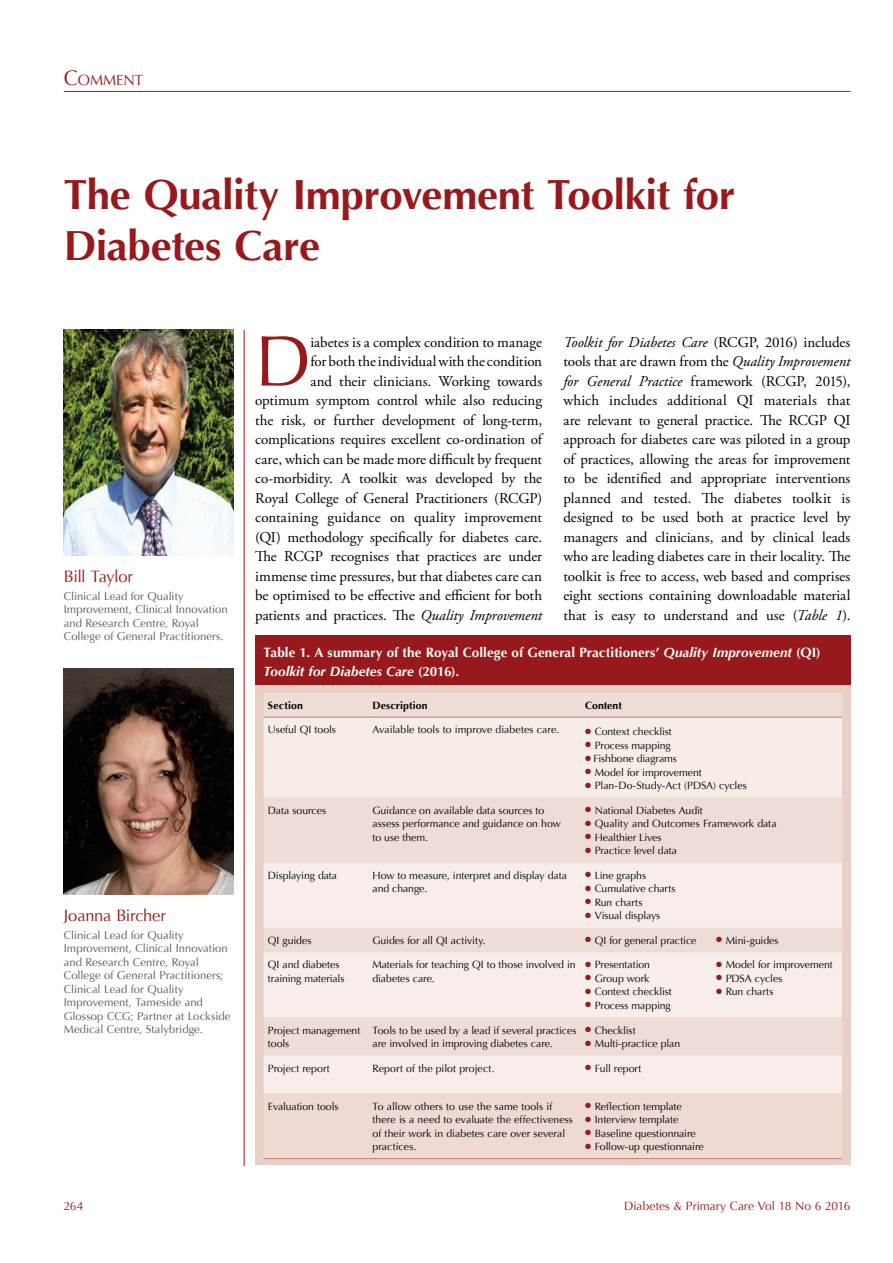
<style>
.page{position:relative;width:893px;height:1263px;background:#fff}
.page>*{position:absolute;margin:0;border:0;box-sizing:border-box;transform-origin:0 0}
.t1{font:72px "Optima";color:#97191c}
.t2{font:700 42px/51px "Optima";letter-spacing:-.01em;color:#97191c}
.t3{font:16.5px "Optima";letter-spacing:-.02em;color:#97191c}
.t4{font:15px/19.5px "Adobe Garamond Pro";color:#000;text-align:right}
.t5{font:14.7px "Optima";color:#97191c}
.t6{font:700 13.5px/19.5px "Optima";letter-spacing:.005em;color:#fff}
.t7{font:12px "Optima";color:#97191c}
.t8{font:11.25px/13.5px "Optima";color:#575756}
.t9{font:10.5px/13.5px "Optima";letter-spacing:-.005em;color:#000}
.t10{font:700 10.5px "Optima";letter-spacing:.015em;color:#000}
.s1{font-size:21px}
.s2{font-style:italic}
.s3{color:#97191c}
</style>
<div class="page">
<hr style="left:64px;top:91px;width:786px;height:1px;background:#97191c">
<hr style="left:244px;top:330px;width:1px;height:836px;background:#97191c">
<img style="left:64px;top:330px;width:170px;height:226px">
<img style="left:64px;top:669px;width:170px;height:226px">
<div style="left:255px;top:684px;width:595px;height:481px;background:#e9d0c6"></div>
<div style="left:264px;top:693px;width:578px;height:24px;background:#eeddd6"></div>
<div style="left:264px;top:718px;width:578px;height:80px;background:#f7ede8"></div>
<div style="left:264px;top:798px;width:578px;height:65px;background:#eeddd6"></div>
<svg style="left:264px;top:863px;width:578px;height:230px;fill:#f7eeeb"></svg>
<div style="left:264px;top:1093px;width:578px;height:65px;background:#eedad3"></div>
<hr style="left:264px;top:717px;width:104px;height:1px;background:#c37e6b">
<hr style="left:368px;top:717px;width:213px;height:1px;background:#c37e6b">
<hr style="left:581px;top:717px;width:131px;height:1px;background:#c37e6b">
<hr style="left:712px;top:717px;width:130px;height:1px;background:#c37e6b">
<hr style="left:264px;top:1158px;width:104px;height:1px;background:#c37e6b">
<hr style="left:368px;top:1158px;width:213px;height:1px;background:#c37e6b">
<hr style="left:581px;top:1158px;width:131px;height:1px;background:#c37e6b">
<hr style="left:712px;top:1158px;width:130px;height:1px;background:#c37e6b">
<div style="left:255px;top:636px;width:595px;height:49px;background:#97191c"></div>
<p class="t5" style="left:64px;top:72px;width:81px"><span class="s1">C</span>OMMENT</p>
<h2 class="t2" style="left:64px;top:170px;width:673px">The Quality Improvement Toolkit for<br>Diabetes Care</h2>
<p class="t3" style="left:64px;top:567px;width:71px">Bill Taylor</p>
<p class="t8" style="left:64px;top:589px;width:165px">Clinical Lead for Quality<br>Improvement, Clinical Innovation and Research Centre, Royal<br>College of General Practitioners.</p>
<p class="t3" style="left:64px;top:906px;width:104px">Joanna Bircher</p>
<p class="t8" style="left:64px;top:928px;width:168px">Clinical Lead for Quality<br>Improvement, Clinical Innovation and Research Centre, Royal<br>College of General Practitioners;<br>Clinical Lead for Quality<br>Improvement, Tameside and<br>Glossop CCG; Partner at Lockside<br>Medical Centre, Stalybridge.</p>
<p class="t4" style="left:255px;top:333px;width:289px">iabetes is a complex condition to manage<br>for both the individual with the condition<br>and their clinicians. Working towards optimum symptom control while also reducing the risk, or further development of long-term, complications requires excellent co-ordination of care, which can be made more difficult by frequent co-morbidity. A toolkit was developed by the Royal College of General Practitioners (RCGP) containing guidance on quality improvement (QI) methodology specifically for diabetes care.<br>The RCGP recognises that practices are under immense time pressures, but that diabetes care can be optimised to be effective and efficient for both patients and practices. The <span class="s2">Quality Improvement</span></p>
<p class="t4" style="left:563px;top:333px;width:289px;text-align:justify"><span class="s2">Toolkit for Diabetes Care</span> (RCGP, 2016) includes tools that are drawn from the <span class="s2">Quality Improvement for General Practice</span> framework (RCGP, 2015), which includes additional QI materials that are relevant to general practice. The RCGP QI approach for diabetes care was piloted in a group of practices, allowing the areas for improvement to be identified and appropriate interventions planned and tested. The diabetes toolkit is designed to be used both at practice level by managers and clinicians, and by clinical leads who are leading diabetes care in their locality. The toolkit is free to access, web based and comprises eight sections containing downloadable material that is easy to understand and use (<span class="s2">Table 1</span>).</p>
<h1 class="t1" style="left:255px;top:319px;width:57px">D</h1>
<p class="t6" style="left:264px;top:642px;width:558px">Table 1. A summary of the Royal College of General Practitioners’ <span class="s2">Quality Improvement</span> (QI)<br><span class="s2">Toolkit for Diabetes Care</span> (2016).</p>
<p class="t10" style="left:268px;top:699px;width:37px">Section</p>
<p class="t10" style="left:372px;top:699px;width:57px">Description</p>
<p class="t10" style="left:585px;top:699px;width:38px">Content</p>
<p class="t9" style="left:268px;top:723px;width:70px">Useful QI tools</p>
<p class="t9" style="left:372px;top:723px;width:188px">Available tools to improve diabetes care.</p>
<p class="t9" style="left:585px;top:725px;width:88px"><span class="s3">●</span> Context checklist</p>
<p class="t9" style="left:585px;top:739px;width:87px"><span class="s3">●</span> Process mapping</p>
<p class="t9" style="left:585px;top:752px;width:93px"><span class="s3">●</span> Fishbone diagrams</p>
<p class="t9" style="left:585px;top:766px;width:118px"><span class="s3">●</span> Model for improvement</p>
<p class="t9" style="left:585px;top:779px;width:163px"><span class="s3">●</span> Plan-Do-Study-Act (PDSA) cycles</p>
<p class="t9" style="left:268px;top:804px;width:60px">Data sources</p>
<p class="t9" style="left:372px;top:804px;width:190px">Guidance on available data sources to assess performance and guidance on how to use them.</p>
<p class="t9" style="left:585px;top:804px;width:119px"><span class="s3">●</span> National Diabetes Audit</p>
<p class="t9" style="left:585px;top:817px;width:193px"><span class="s3">●</span> Quality and Outcomes Framework data</p>
<p class="t9" style="left:585px;top:831px;width:78px"><span class="s3">●</span> Healthier Lives</p>
<p class="t9" style="left:585px;top:844px;width:93px"><span class="s3">●</span> Practice level data</p>
<p class="t9" style="left:268px;top:869px;width:71px">Displaying data</p>
<p class="t9" style="left:372px;top:869px;width:196px">How to measure, interpret and display data and change.</p>
<p class="t9" style="left:585px;top:869px;width:63px"><span class="s3">●</span> Line graphs</p>
<p class="t9" style="left:585px;top:882px;width:92px"><span class="s3">●</span> Cumulative charts</p>
<p class="t9" style="left:585px;top:896px;width:59px"><span class="s3">●</span> Run charts</p>
<p class="t9" style="left:585px;top:909px;width:77px"><span class="s3">●</span> Visual displays</p>
<p class="t9" style="left:268px;top:934px;width:45px">QI guides</p>
<p class="t9" style="left:372px;top:934px;width:115px">Guides for all QI activity.</p>
<p class="t9" style="left:585px;top:934px;width:113px"><span class="s3">●</span> QI for general practice</p>
<p class="t9" style="left:716px;top:934px;width:64px"><span class="s3">●</span> Mini-guides</p>
<p class="t9" style="left:268px;top:958px;width:78px">QI and diabetes training materials</p>
<p class="t9" style="left:372px;top:958px;width:205px">Materials for teaching QI to those involved in diabetes care.</p>
<p class="t9" style="left:585px;top:958px;width:67px"><span class="s3">●</span> Presentation</p>
<p class="t9" style="left:716px;top:958px;width:118px"><span class="s3">●</span> Model for improvement</p>
<p class="t9" style="left:716px;top:972px;width:68px"><span class="s3">●</span> PDSA cycles</p>
<p class="t9" style="left:716px;top:985px;width:59px"><span class="s3">●</span> Run charts</p>
<p class="t9" style="left:585px;top:972px;width:66px"><span class="s3">●</span> Group work</p>
<p class="t9" style="left:585px;top:985px;width:88px"><span class="s3">●</span> Context checklist</p>
<p class="t9" style="left:585px;top:999px;width:87px"><span class="s3">●</span> Process mapping</p>
<p class="t9" style="left:268px;top:1023px;width:94px">Project management tools</p>
<p class="t9" style="left:372px;top:1023px;width:206px">Tools to be used by a lead if several practices are involved in improving diabetes care.</p>
<p class="t9" style="left:585px;top:1023px;width:52px"><span class="s3">●</span> Checklist</p>
<p class="t9" style="left:585px;top:1037px;width:97px"><span class="s3">●</span> Multi-practice plan</p>
<p class="t9" style="left:268px;top:1061px;width:63px">Project report</p>
<p class="t9" style="left:372px;top:1061px;width:124px">Report of the pilot project.</p>
<p class="t9" style="left:585px;top:1061px;width:58px"><span class="s3">●</span> Full report</p>
<p class="t9" style="left:268px;top:1099px;width:72px">Evaluation tools</p>
<p class="t9" style="left:372px;top:1099px;width:202px">To allow others to use the same tools if there is a need to evaluate the effectiveness of their work in diabetes care over several practices.</p>
<p class="t9" style="left:585px;top:1099px;width:98px"><span class="s3">●</span> Reflection template</p>
<p class="t9" style="left:585px;top:1113px;width:95px"><span class="s3">●</span> Interview template</p>
<p class="t9" style="left:585px;top:1126px;width:112px"><span class="s3">●</span> Baseline questionnaire</p>
<p class="t9" style="left:585px;top:1140px;width:120px"><span class="s3">●</span> Follow-up questionnaire</p>
<p class="t7" style="left:64px;top:1199px;width:21px">264</p>
<p class="t7" style="left:624px;top:1199px;width:228px">Diabetes &amp; Primary Care Vol 18 No 6 2016</p>
</div>
